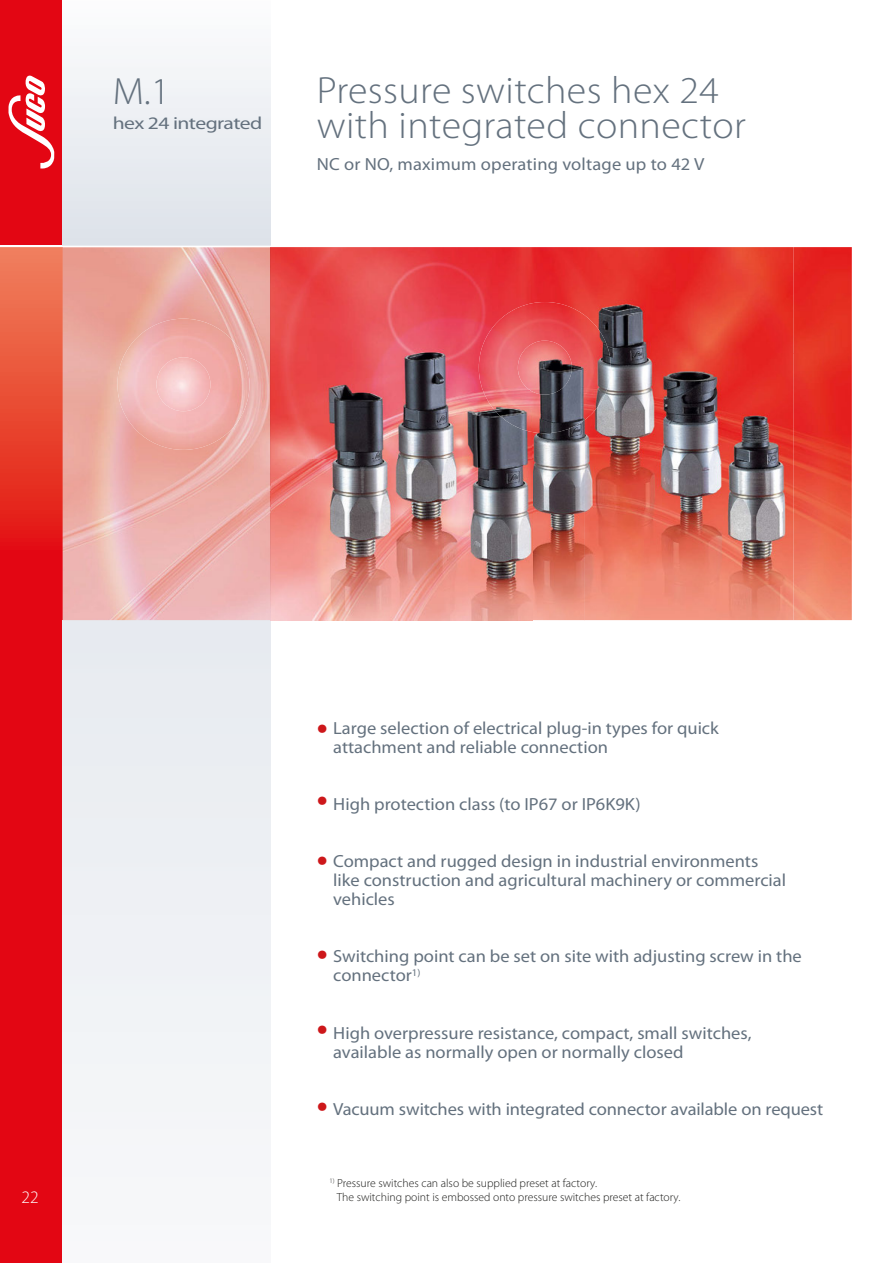
<style>
.page{position:relative;width:893px;height:1263px;background:#fff}
.page>*{position:absolute;margin:0;border:0;box-sizing:border-box;transform-origin:0 0}
.t1{font:300 46.8px/72.2px "Myriad Pro";color:#cd171a}
.t2{font:300 38.1px/35.1px "Myriad Pro";letter-spacing:.01em;color:#64717e;scale:1.05 1}
.t3{font:17.55px/19px "Myriad Pro";color:#64717e;scale:1.05 1}
.t4{font:17.55px "Myriad Pro";letter-spacing:-.03em;color:#64717e;scale:1.23 1}
.t5{font:300 17.55px "Myriad Pro";color:#fff}
.t6{font:300 11.7px/14.7px "Myriad Pro";color:#1d1d1b}
</style>
<div class="page">
<div style="left:0;top:0;width:63px;height:245px;background:#e30613"></div>
<svg style="left:8px;top:75px;width:46px;height:93px"></svg>
<svg style="left:0;top:247px;width:63px;height:1016px;background:#e51d20"></svg>
<div style="left:63px;top:620px;width:207px;height:643px;background:#eff1f5"></div>
<div style="left:63px;top:0;width:207px;height:245px;background:linear-gradient(to bottom,#fdfdfe,#dde2e9)"></div>
<img style="left:63px;top:247px;width:469px;height:373px">
<img style="left:793px;top:247px;width:58px;height:373px">
<img style="left:270px;top:620px;width:476px;height:1px">
<img style="left:117px;top:319px;width:132px;height:131px">
<img style="left:156px;top:357px;width:54px;height:54px">
<img style="left:532px;top:247px;width:261px;height:106px">
<img style="left:584px;top:353px;width:209px;height:267px">
<img style="left:479px;top:302px;width:132px;height:131px">
<img style="left:518px;top:341px;width:54px;height:54px">
<img style="left:518px;top:368px;width:20px;height:26px">
<h2 class="t2" style="left:113px;top:73px;width:56px">M.1</h2>
<p class="t4" style="left:113px;top:112px;width:123px">hex 24 integrated</p>
<h2 class="t2" style="left:317px;top:72px;width:410px">Pressure switches hex 24 with integrated connector</h2>
<p class="t3" style="left:317px;top:155px;width:370px">NC or NO, maximum operating voltage up to 42 V</p>
<p class="t5" style="left:22px;top:1187px;width:19px">22</p>
<p class="t3" style="left:333px;top:718px;width:369px">Large selection of electrical plug-in types for quick attachment and reliable connection</p>
<h1 class="t1" style="left:316px;top:688px;width:13px">• •</h1>
<p class="t3" style="left:333px;top:794px;width:294px">High protection class (to IP67 or IP6K9K)</p>
<p class="t3" style="left:333px;top:851px;width:433px">Compact and rugged design in industrial environments like construction and agricultural machinery or commercial vehicles</p>
<h1 class="t1" style="left:316px;top:810px;width:13px;line-height:93.4px">• •</h1>
<p class="t3" style="left:333px;top:946px;width:448px">Switching point can be set on site with adjusting screw in the connector<sup>1)</sup></p>
<h1 class="t1" style="left:316px;top:989px;width:13px">•</h1>
<p class="t3" style="left:333px;top:1023px;width:400px">High overpressure resistance, compact, small switches, available as normally open or normally closed</p>
<p class="t3" style="left:333px;top:1099px;width:468px">Vacuum switches with integrated connector available on request</p>
<h1 class="t1" style="left:316px;top:1067px;width:13px">•</h1>
<p class="t6" style="left:337px;top:1175px;width:345px;text-indent:-7px"><sup>1)</sup> Pressure switches can also be supplied preset at factory.<br>The switching point is embossed onto pressure switches preset at factory.</p>
</div>
